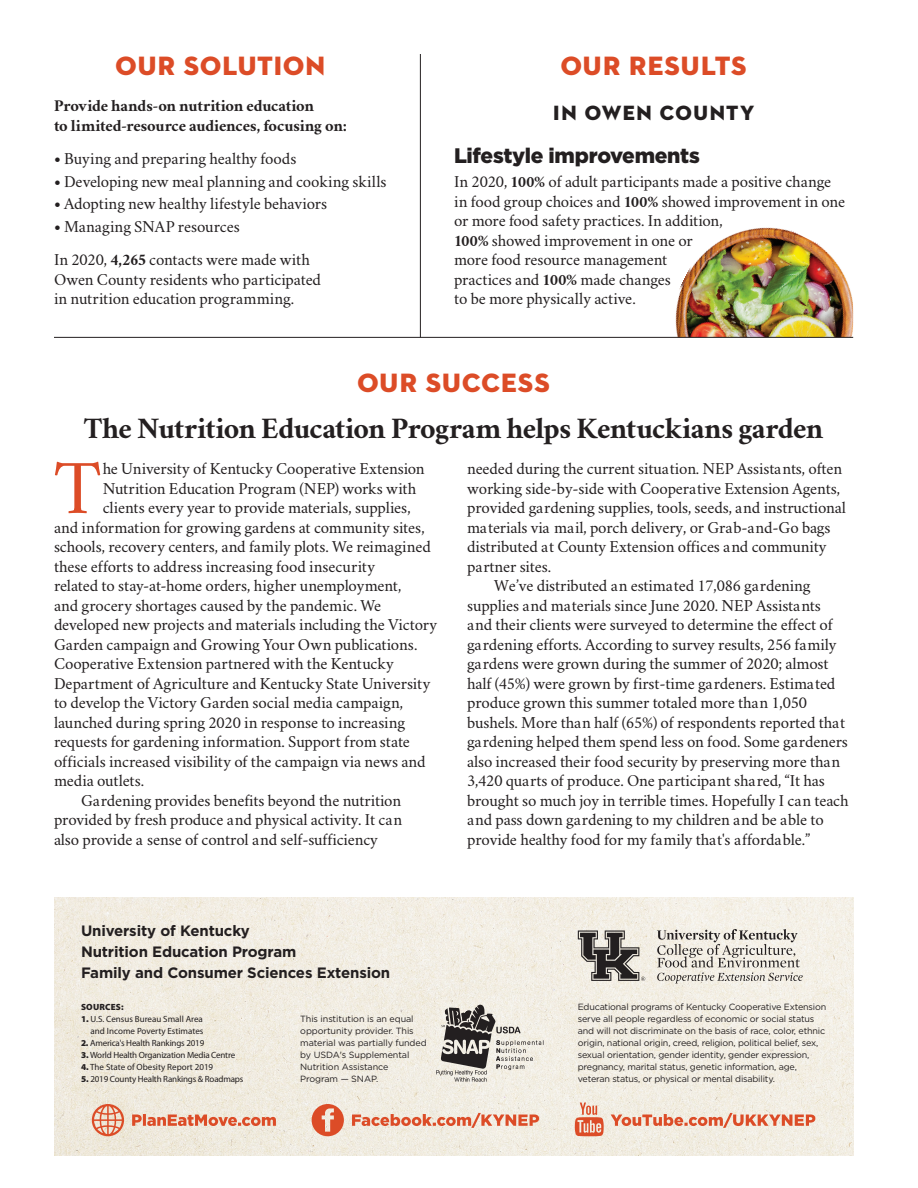
<style>
.page{position:relative;width:918px;height:1188px;background:#fff}
.page>*{position:absolute;margin:0;border:0;box-sizing:border-box;transform-origin:0 0}
.Body{font:75.45px "Crimson";color:#dc4c27}
.Headline{font:700 30px "Crimson";letter-spacing:-.02em;color:#231f20}
.Section_Heading{font:27px "Neutraface 2 Display Titling";letter-spacing:.04em;color:#dc4c27}
.Subhead{font:900 21px "Gotham";letter-spacing:-.015em;color:#231f20}
.Body_Front{font:21px "Neutraface 2 Display Titling";letter-spacing:.07em;color:#231f20}
.Body-2{font:16.5px/19.5px "Crimson";letter-spacing:-.01em;color:#231f20}
.Body_Front-2{font:16.5px/19.5px "Crimson";letter-spacing:-.01em;color:#231f20}
.Body_Front-3{font:700 16.5px/19.5px "Crimson";letter-spacing:-.01em;color:#231f20}
.Credit_box_heading{font:700 15px "Gotham";letter-spacing:-.01em;color:#231f20}
.t1{font:9px/12px "Gotham";letter-spacing:-.02em;color:#231f20}
.Sources{font:9px "Myriad Pro";letter-spacing:-.02em;color:#231f20}
.Sources-2{font:9px/12px "Myriad Pro";color:#231f20;text-align:right}
.Sources-3{font:900 9px "Myriad Pro";letter-spacing:.02em;color:#231f20}
.s1{font-weight:700}
.s2{font-weight:900}
</style>
<div class="page">
<img style="left:54px;top:897px;width:799px;height:259px">
<img style="left:671px;top:227px;width:182px;height:110px">
<hr style="left:420px;top:54px;width:1px;height:283px;background:#231f20">
<hr style="left:54px;top:337px;width:799px;height:1px;background:#231f20">
<svg style="left:578px;top:931px;width:67px;height:50px;background:#8c8883"></svg>
<svg style="left:657px;top:929px;width:146px;height:54px;background:#cdc9c1"></svg>
<svg style="left:436px;top:1005px;width:108px;height:77px;background:#b7b3ad"></svg>
<svg style="left:312px;top:1104px;width:32px;height:32px"></svg>
<svg style="left:352px;top:1113px;width:187px;height:15px;background:#e8ad98"></svg>
<svg style="left:132px;top:1114px;width:144px;height:12px;background:#e59a81"></svg>
<svg style="left:92px;top:1104px;width:32px;height:32px"></svg>
<svg style="left:611px;top:1113px;width:204px;height:15px;background:#e8ae99"></svg>
<svg style="left:575px;top:1103px;width:29px;height:33px"></svg>
<p class="Section_Heading" style="left:115px;top:49px;width:211px">OUR SOLUTION</p>
<p class="Section_Heading" style="left:561px;top:49px;width:187px">OUR RESULTS</p>
<p class="Body_Front-3" style="left:54px;top:96px;width:295px">Provide hands-on nutrition education<br>to limited-resource audiences, focusing on:</p>
<p class="Body_Front-2" style="left:54px;top:148px;width:244px"><span class="s1">•</span> Buying and preparing healthy foods</p>
<p class="Body_Front-2" style="left:54px;top:170px;width:334px"><span class="s1">•</span> Developing new meal planning and cooking skills</p>
<p class="Body_Front-2" style="left:54px;top:193px;width:275px"><span class="s1">•</span> Adopting new healthy lifestyle behaviors</p>
<p class="Body_Front-2" style="left:54px;top:216px;width:187px"><span class="s1">•</span> Managing SNAP resources</p>
<p class="Body_Front-2" style="left:54px;top:249px;width:269px">In 2020, <span class="s1">4,265</span> contacts were made with<br>Owen County residents who participated in nutrition education programming.</p>
<p class="Body_Front" style="left:553px;top:99px;width:202px">IN OWEN COUNTY</p>
<p class="Subhead" style="left:454px;top:141px;width:247px">Lifestyle improvements</p>
<p class="Body_Front-2" style="left:454px;top:171px;width:393px">In 2020, <span class="s1">100%</span> of adult participants made a positive change in food group choices and <span class="s1">100%</span> showed improvement in one or more food safety practices. In addition,<br><span class="s1">100%</span> showed improvement in one or<br>more food resource management<br>practices and <span class="s1">100%</span> made changes<br>to be more physically active.</p>
<p class="Section_Heading" style="left:357px;top:366px;width:194px">OUR SUCCESS</p>
<p class="Headline" style="left:84px;top:406px;width:741px">The Nutrition Education Program helps Kentuckians garden</p>
<p class="Body" style="left:54px;top:437px;width:49px">T</p>
<p class="Body-2" style="left:103px;top:458px;width:324px">he University of Kentucky Cooperative Extension</p>
<p class="Body-2" style="left:103px;top:477px;width:315px">Nutrition Education Program (NEP) works with</p>
<p class="Body-2" style="left:103px;top:497px;width:310px">clients every year to provide materials, supplies,</p>
<p class="Body-2" style="left:54px;top:516px;width:372px">and information for growing gardens at community sites,</p>
<p class="Body-2" style="left:54px;top:536px;width:378px">schools, recovery centers, and family plots. We reimagined</p>
<p class="Body-2" style="left:54px;top:555px;width:323px">these efforts to address increasing food insecurity</p>
<p class="Body-2" style="left:54px;top:575px;width:349px">related to stay-at-home orders, higher unemployment,</p>
<p class="Body-2" style="left:54px;top:594px;width:329px">and grocery shortages caused by the pandemic. We</p>
<p class="Body-2" style="left:54px;top:614px;width:385px">developed new projects and materials including the Victory</p>
<p class="Body-2" style="left:54px;top:633px;width:365px">Garden campaign and Growing Your Own publications.</p>
<p class="Body-2" style="left:54px;top:653px;width:341px">Cooperative Extension partnered with the Kentucky</p>
<p class="Body-2" style="left:54px;top:672px;width:378px">Department of Agriculture and Kentucky State University</p>
<p class="Body-2" style="left:54px;top:692px;width:351px">to develop the Victory Garden social media campaign,</p>
<p class="Body-2" style="left:54px;top:711px;width:353px">launched during spring 2020 in response to increasing</p>
<p class="Body-2" style="left:54px;top:731px;width:358px">requests for gardening information. Support from state</p>
<p class="Body-2" style="left:54px;top:750px;width:373px">officials increased visibility of the campaign via news and</p>
<p class="Body-2" style="left:54px;top:770px;width:92px">media outlets.</p>
<p class="Body-2" style="left:54px;top:789px;width:350px;text-align:justify;text-indent:27px">Gardening provides benefits beyond the nutrition provided by fresh produce and physical activity. It can also provide a sense of control and self-sufficiency</p>
<p class="Body-2" style="left:467px;top:458px;width:380px">needed during the current situation. NEP Assistants, often working side-by-side with Cooperative Extension Agents, provided gardening supplies, tools, seeds, and instructional materials via mail, porch delivery, or Grab-and-Go bags distributed at County Extension offices and community partner sites.</p>
<p class="Body-2" style="left:467px;top:575px;width:383px;text-indent:27px">We’ve distributed an estimated 17,086 gardening supplies and materials since June 2020. NEP Assistants and their clients were surveyed to determine the effect of gardening efforts. According to survey results, 256 family gardens were grown during the summer of 2020; almost half (45%) were grown by first-time gardeners. Estimated produce grown this summer totaled more than 1,050 bushels. More than half (65%) of respondents reported that gardening helped them spend less on food. Some gardeners also increased their food security by preserving more than 3,420 quarts of produce. One participant shared, “It has brought so much joy in terrible times. Hopefully I can teach and pass down gardening to my children and be able to provide healthy food for my family that's affordable.”</p>
<p class="Credit_box_heading" style="left:81px;top:921px;width:170px">University of Kentucky</p>
<p class="Credit_box_heading" style="left:81px;top:942px;width:217px">Nutrition Education Program</p>
<p class="Credit_box_heading" style="left:81px;top:963px;width:311px">Family and Consumer Sciences Extension</p>
<p class="t1" style="left:300px;top:1013px;width:128px">This institution is an equal opportunity provider. This material was partially funded by USDA's Supplemental<br>Nutrition Assistance<br>Program — SNAP.</p>
<p class="Sources-3" style="left:81px;top:1002px;width:44px">SOURCES:</p>
<p class="Sources-2" style="left:81px;top:1013px;width:124px"><span class="s2">1.</span> U.S. Census Bureau Small Area and Income Poverty Estimates</p>
<p class="Sources" style="left:81px;top:1038px;width:125px"><span class="s2">2.</span> America's Health Rankings 2019</p>
<p class="Sources" style="left:81px;top:1050px;width:156px"><span class="s2">3.</span> World Health Organization Media Centre</p>
<p class="Sources-2" style="left:81px;top:1061px;width:134px"><span class="s2">4.</span> The State of Obesity Report 2019</p>
<p class="Sources" style="left:81px;top:1074px;width:164px"><span class="s2">5.</span> 2019 County Health Rankings &amp; Roadmaps</p>
<p class="t1" style="left:578px;top:1001px;width:250px">Educational programs of Kentucky Cooperative Extension serve all people regardless of economic or social status and will not discriminate on the basis of race, color, ethnic origin, national origin, creed, religion, political belief, sex, sexual orientation, gender identity, gender expression, pregnancy, marital status, genetic information, age, veteran status, or physical or mental disability.</p>
</div>
